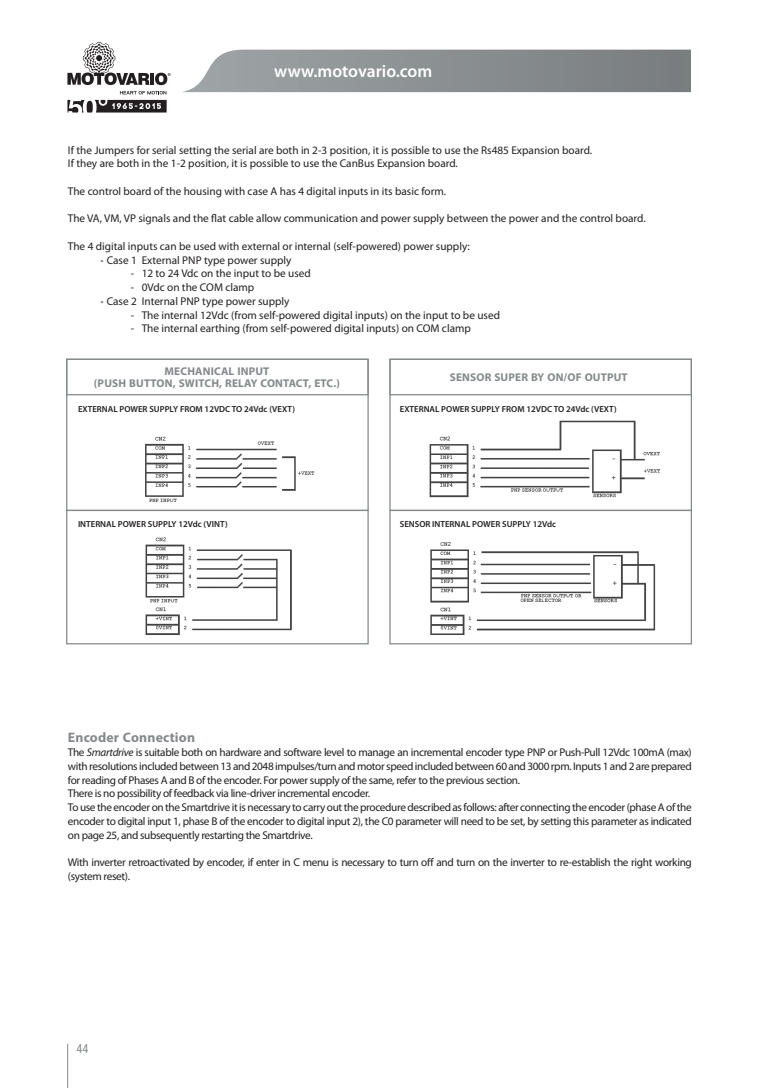
<style>
.page{position:relative;width:780px;height:1088px;background:#fff}
.page>*{position:absolute;margin:0;border:0;box-sizing:border-box;transform-origin:0 0}
.t1{font:600 17.5px "Myriad Pro";color:#fff}
.t2{font:700 13.75px "Myriad Pro";letter-spacing:.015em;color:#84898b}
.t3{font:condensed 12.5px "Helvetica Neue LT Std";color:#84898b}
.t4{font:11.25px/13.8px "Myriad Pro";letter-spacing:-.03em;color:#231f20}
.t5{font:11.25px/13.8px "Myriad Pro";color:#231f20}
.t6{font:700 11.25px/11.2px "Myriad Pro";letter-spacing:.015em;color:#84898b;text-align:center}
.t7{font:600 8.75px "Myriad Pro";color:#231f20}
.s1{color:#84898b}
.s2{font-style:italic}
</style>
<div class="page">
<svg style="left:67px;top:100px;width:100px;height:13px"></svg>
<svg style="left:120px;top:91px;width:46px;height:3px"></svg>
<svg style="left:67px;top:42px;width:82px;height:43px"></svg>
<hr style="left:150px;top:73px;width:4px;height:12px;background:#231f20">
<svg style="left:155px;top:73px;width:16px;height:12px"></svg>
<svg style="left:183px;top:50px;width:508px;height:42px;background:#909496"></svg>
<hr style="left:67px;top:1044px;width:1px;height:44px;background:#84898b">
<svg style="left:389px;top:396px;width:303px;height:113px"></svg>
<svg style="left:66px;top:396px;width:303px;height:113px"></svg>
<svg style="left:389px;top:509px;width:303px;height:136px"></svg>
<svg style="left:66px;top:509px;width:303px;height:136px"></svg>
<svg style="left:389px;top:358px;width:303px;height:38px"></svg>
<svg style="left:66px;top:358px;width:303px;height:38px"></svg>
<h1 class="t1" style="left:274px;top:62px;width:159px">www.motovario.com</h1>
<p class="t5" style="left:68px;top:143px;width:526px">If the Jumpers for serial setting the serial are both in 2-3 position, it is possible to use the Rs485 Expansion board.<br>If they are both in the 1-2 position, it is possible to use the CanBus Expansion board.</p>
<p class="t5" style="left:68px;top:185px;width:380px">The control board of the housing with case A has 4 digital inputs in its basic form.</p>
<p class="t5" style="left:68px;top:212px;width:579px">The VA, VM, VP signals and the flat cable allow communication and power supply between the power and the control board.</p>
<p class="t5" style="left:68px;top:240px;width:403px">The 4 digital inputs can be used with external or internal (self-powered) power supply:</p>
<p class="t5" style="left:100px;top:253px;width:192px"><span class="s1">•</span> Case 1 External PNP type power supply</p>
<p class="t5" style="left:131px;top:267px;width:181px">- 12 to 24 Vdc on the input to be used</p>
<p class="t5" style="left:131px;top:281px;width:125px">- 0Vdc on the COM clamp</p>
<p class="t5" style="left:100px;top:295px;width:191px"><span class="s1">•</span> Case 2 Internal PNP type power supply</p>
<p class="t5" style="left:131px;top:308px;width:371px">- The internal 12Vdc (from self-powered digital inputs) on the input to be used</p>
<p class="t5" style="left:131px;top:322px;width:341px">- The internal earthing (from self-powered digital inputs) on COM clamp</p>
<p class="t6" style="left:94px;top:366px;width:247px">MECHANICAL INPUT<br>(PUSH BUTTON, SWITCH, RELAY CONTACT, ETC.)</p>
<p class="t7" style="left:78px;top:404px;width:218px">EXTERNAL POWER SUPPLY FROM 12VDC TO 24Vdc (VEXT)</p>
<p class="t7" style="left:78px;top:519px;width:151px">INTERNAL POWER SUPPLY 12Vdc (VINT)</p>
<p class="t6" style="left:450px;top:371px;width:179px">SENSOR SUPER BY ON/OF OUTPUT</p>
<p class="t7" style="left:400px;top:404px;width:218px">EXTERNAL POWER SUPPLY FROM 12VDC TO 24Vdc (VEXT)</p>
<p class="t7" style="left:400px;top:519px;width:158px">SENSOR INTERNAL POWER SUPPLY 12Vdc</p>
<p class="t2" style="left:68px;top:729px;width:129px">Encoder Connection</p>
<p class="t4" style="left:68px;top:746px;width:625px">The <span class="s2">Smartdrive</span> is suitable both on hardware and software level to manage an incremental encoder type PNP or Push-Pull 12Vdc 100mA (max) with resolutions included between 13 and 2048 impulses/turn and motor speed included between 60 and 3000 rpm. Inputs 1 and 2 are prepared for reading of Phases A and B of the encoder. For power supply of the same, refer to the previous section.<br>There is no possibility of feedback via line-driver incremental encoder.<br>To use the encoder on the Smartdrive it is necessary to carry out the procedure described as follows: after connecting the encoder (phase A of the encoder to digital input 1, phase B of the encoder to digital input 2), the C0 parameter will need to be set, by setting this parameter as indicated on page 25, and subsequently restarting the Smartdrive.</p>
<p class="t4" style="left:68px;top:856px;width:625px">With inverter retroactivated by encoder, if enter in C menu is necessary to turn off and turn on the inverter to re-establish the right working (system reset).</p>
<p class="t3" style="left:76px;top:1041px;width:14px">44</p>
</div>
